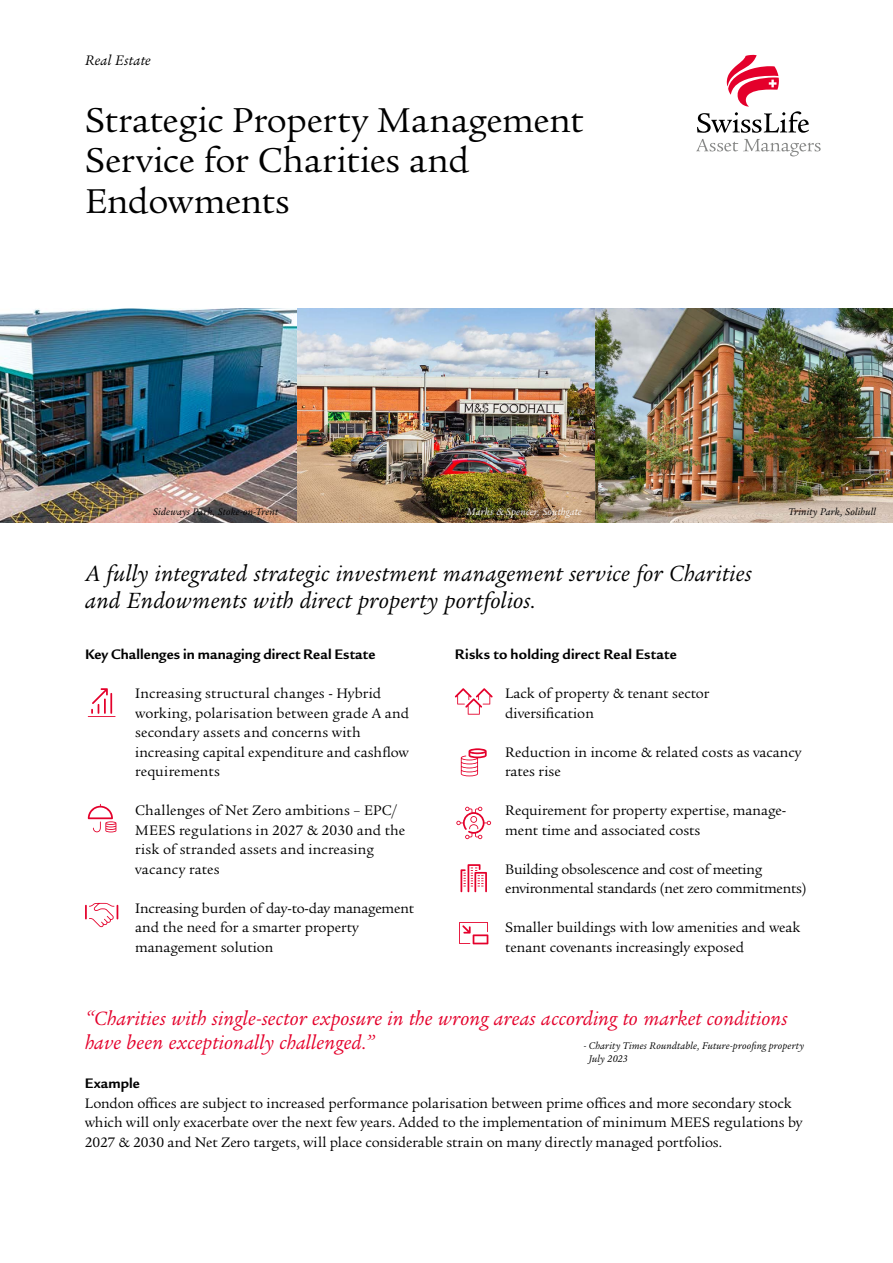
<style>
.page{position:relative;width:893px;height:1263px;background:#fff}
.page>*{position:absolute;margin:0;border:0;box-sizing:border-box;transform-origin:0 0}
.t1{font:37.5px/40.5px "Legacy Serif ITC Pro";letter-spacing:-.005em;color:#000}
.t2{font:italic 24px/27px "Legacy Serif ITC Pro";letter-spacing:.015em;color:#000}
.t3{font:italic 21px/24px "Legacy Serif ITC Pro";letter-spacing:.01em;color:#e4002b}
.t4{font:15px/19.5px "Legacy Serif ITC Pro";color:#000}
.t5{font:700 15px "Legacy Sans ITC Pro";letter-spacing:.01em;color:#000}
.t6{font:italic 15px "Legacy Serif ITC Pro";letter-spacing:.02em;color:#000}
.t7{font:italic 10.5px/12.6px "Legacy Serif ITC Pro";letter-spacing:.015em;color:#000}
.t8{font:italic 10.5px "Legacy Serif ITC Pro";letter-spacing:.015em;color:#fff}
.s1{font-style:inherit}
</style>
<div class="page">
<svg style="left:88px;top:804px;width:28px;height:28px"></svg>
<svg style="left:461px;top:748px;width:26px;height:28px"></svg>
<svg style="left:85px;top:903px;width:33px;height:24px"></svg>
<svg style="left:460px;top:864px;width:27px;height:28px"></svg>
<svg style="left:459px;top:922px;width:29px;height:22px"></svg>
<svg style="left:88px;top:688px;width:28px;height:29px"></svg>
<svg style="left:455px;top:688px;width:38px;height:27px"></svg>
<svg style="left:456px;top:806px;width:35px;height:33px"></svg>
<svg style="left:697px;top:55px;width:112px;height:78px"></svg>
<svg style="left:696px;top:139px;width:125px;height:17px"></svg>
<img style="left:0;top:308px;width:893px;height:215px">
<p class="t6" style="left:85px;top:51px;width:67px">Real Estate</p>
<h1 class="t1" style="left:85px;top:99px;width:500px">Strategic Property Management<br>Service for Charities and<br>Endowments</h1>
<p class="t7" style="left:153px;top:505px;width:126px">Sideways Park, Stoke-on-Trent</p>
<p class="t8" style="left:467px;top:505px;width:116px">Marks <span class="s1">&amp;</span> Spencer, Southgate</p>
<p class="t7" style="left:789px;top:505px;width:89px">Trinity Park, Solihull</p>
<h2 class="t2" style="left:85px;top:560px;width:668px">A fully integrated strategic investment management service for Charities and Endowments with direct property portfolios.</h2>
<p class="t5" style="left:85px;top:646px;width:292px">Key Challenges in managing direct Real Estate</p>
<p class="t5" style="left:455px;top:646px;width:223px">Risks to holding direct Real Estate</p>
<p class="t4" style="left:505px;top:684px;width:206px">Lack of property &amp; tenant sector diversification</p>
<p class="t4" style="left:505px;top:742px;width:298px">Reduction in income &amp; related costs as vacancy rates rise</p>
<p class="t4" style="left:505px;top:801px;width:283px">Requirement for property expertise, manage&shy;ment time and associated costs</p>
<p class="t4" style="left:505px;top:859px;width:303px">Building obsolescence and cost of meeting environmental standards (net zero commitments)</p>
<p class="t4" style="left:505px;top:918px;width:297px">Smaller buildings with low amenities and weak tenant covenants increasingly exposed</p>
<p class="t4" style="left:135px;top:684px;width:275px">Increasing structural changes - Hybrid working, polarisation between grade A and secondary assets and concerns with increasing capital expenditure and cashflow requirements</p>
<p class="t4" style="left:135px;top:801px;width:271px">Challenges of Net Zero ambitions – EPC/<br>MEES regulations in 2027 &amp; 2030 and the risk of stranded assets and increasing vacancy rates</p>
<p class="t4" style="left:135px;top:898px;width:280px">Increasing burden of day-to-day management and the need for a smarter property management solution</p>
<h3 class="t3" style="left:85px;top:1006px;width:704px">“Charities with single-sector exposure in the wrong areas according to market conditions have been exceptionally challenged.”</h3>
<p class="t7" style="left:589px;top:1039px;width:217px;text-indent:-5px">- Charity Times Roundtable, Future-proofing property<br>July 2023</p>
<p class="t5" style="left:85px;top:1075px;width:57px">Example</p>
<p class="t4" style="left:85px;top:1093px;width:719px">London offices are subject to increased performance polarisation between prime offices and more secondary stock which will only exacerbate over the next few years. Added to the implementation of minimum MEES regulations by<br>2027 &amp; 2030 and Net Zero targets, will place considerable strain on many directly managed portfolios.</p>
</div>
